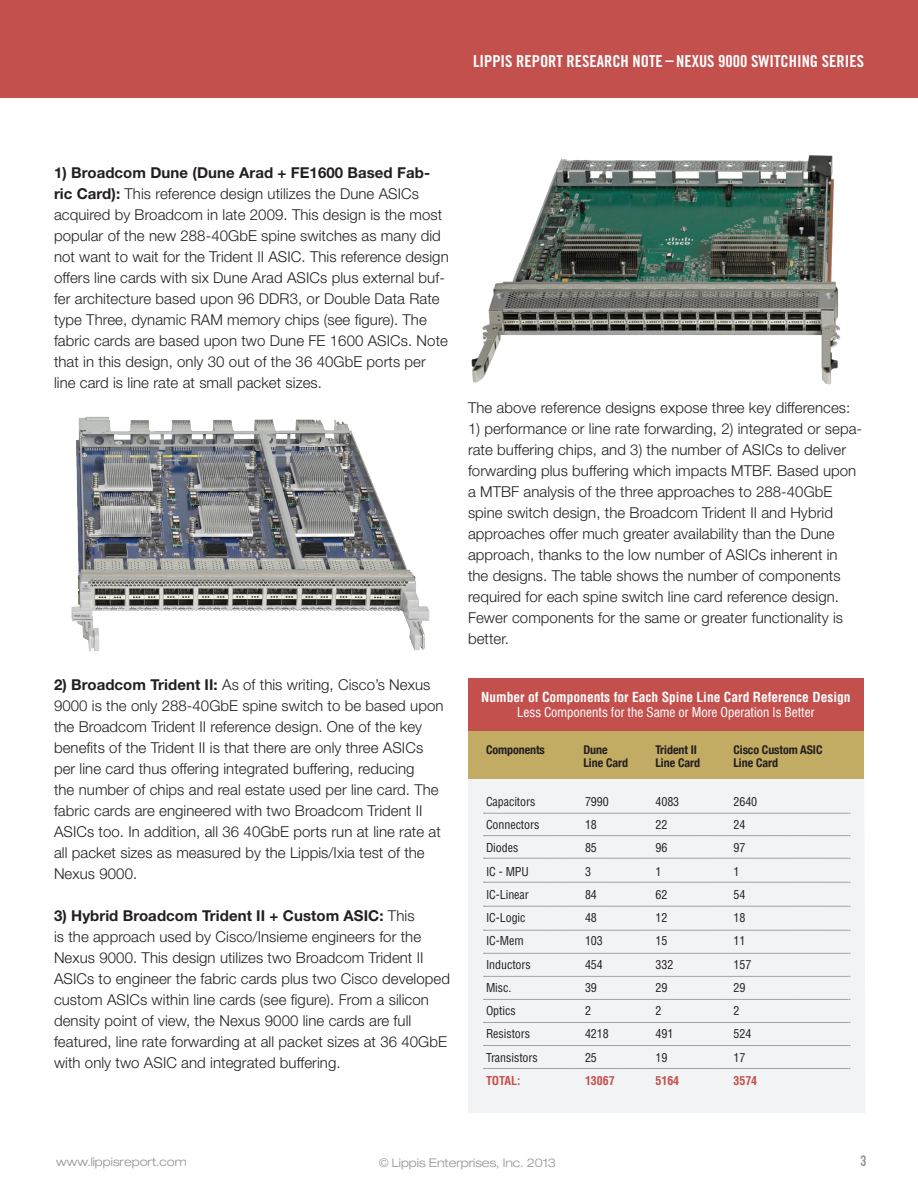
<style>
.page{position:relative;width:918px;height:1188px;background:#fff}
.page>*{position:absolute;margin:0;border:0;box-sizing:border-box;transform-origin:0 0}
.t1{font:16.5px "Trade Gothic LT Std Bd Cn 20";color:#fff}
.t2{font:300 15px/21px "Helvetica Neue LT Std";letter-spacing:.005em;color:#231f20}
.t3{font:700 15px "Helvetica Neue";letter-spacing:.005em;color:#231f20}
.t4{font:condensed 15px "Helvetica";color:#fff}
.t5{font:15px "Bebas Neue";color:#939598}
.t6{font:700 condensed 13.5px "Helvetica";color:#fff}
.t7{font:condensed 12px "Helvetica";letter-spacing:-.005em;color:#231f20}
.t8{font:700 condensed 12px "Helvetica Neue";letter-spacing:-.005em;color:#231f20}
.t9{font:300 expanded 12px "Helvetica Neue LT Std";letter-spacing:-.005em;color:#939598}
.t10{font:700 condensed 12px "Helvetica";letter-spacing:-.005em;color:#c3504d}
.s1{font-family:"Bebas Neue"}
.s2{font-family:"Helvetica Neue";font-weight:700}
.s3{font-family:"Helvetica Neue LT Std";font-weight:300}
</style>
<div class="page">
<div style="left:0;top:0;width:918px;height:98px;background:#c3504d"></div>
<img style="left:71px;top:416px;width:359px;height:235px">
<img style="left:471px;top:155px;width:369px;height:230px">
<div style="left:468px;top:778px;width:397px;height:335px;background:#f2f3f4"></div>
<div style="left:468px;top:730px;width:396px;height:48px;background:#c2ab62"></div>
<div style="left:468px;top:678px;width:396px;height:52px;background:#c3504d"></div>
<svg style="left:484px;top:813px;width:366px;height:1px"></svg>
<svg style="left:484px;top:835px;width:366px;height:1px"></svg>
<svg style="left:484px;top:858px;width:366px;height:1px"></svg>
<svg style="left:484px;top:882px;width:366px;height:1px"></svg>
<svg style="left:484px;top:906px;width:366px;height:1px"></svg>
<svg style="left:484px;top:930px;width:366px;height:1px"></svg>
<svg style="left:484px;top:953px;width:366px;height:1px"></svg>
<svg style="left:484px;top:976px;width:366px;height:1px"></svg>
<svg style="left:484px;top:999px;width:366px;height:1px"></svg>
<svg style="left:484px;top:1022px;width:366px;height:1px"></svg>
<svg style="left:484px;top:1045px;width:366px;height:1px"></svg>
<svg style="left:484px;top:1068px;width:366px;height:1px"></svg>
<p class="t1" style="left:473px;top:51px;width:392px">LIPPIS REPORT RESEARCH NOTE <span class="s1">–</span> NEXUS 9000 SWITCHING SERIES</p>
<p class="t3" style="left:54px;top:164px;width:378px">1) Broadcom Dune (Dune Arad + FE1600 Based Fab-</p>
<p class="t2" style="left:54px;top:183px;width:396px"><span class="s2">ric Card):</span> This reference design utilizes the Dune ASICs acquired by Broadcom in late 2009. This design is the most popular of the new 288-40GbE spine switches as many did not want to wait for the Trident II ASIC. This reference design offers line cards with six Dune Arad ASICs plus external buf&shy;fer architecture based upon 96 DDR3, or Double Data Rate type Three, dynamic RAM memory chips (see figure). The fabric cards are based upon two Dune FE 1600 ASICs. Note that in this design, only 30 out of the 36 40GbE ports per line card is line rate at small packet sizes.</p>
<p class="t2" style="left:54px;top:674px;width:391px"><span class="s2">2) Broadcom Trident II:</span> As of this writing, Cisco’s Nexus 9000 is the only 288-40GbE spine switch to be based upon the Broadcom Trident II reference design. One of the key benefits of the Trident II is that there are only three ASICs per line card thus offering integrated buffering, reducing<br>the number of chips and real estate used per line card. The fabric cards are engineered with two Broadcom Trident II ASICs too. In addition, all 36 40GbE ports run at line rate at all packet sizes as measured by the Lippis/Ixia test of the Nexus 9000.</p>
<p class="t3" style="left:54px;top:906px;width:362px">3) Hybrid Broadcom Trident II + Custom ASIC: <span class="s3">This</span></p>
<p class="t2" style="left:54px;top:926px;width:397px">is the approach used by Cisco/Insieme engineers for the Nexus 9000. This design utilizes two Broadcom Trident II ASICs to engineer the fabric cards plus two Cisco developed custom ASICs within line cards (see figure). From a silicon density point of view, the Nexus 9000 line cards are full featured, line rate forwarding at all packet sizes at 36 40GbE with only two ASIC and integrated buffering.</p>
<p class="t2" style="left:468px;top:397px;width:384px">The above reference designs expose three key differences:</p>
<p class="t2" style="left:468px;top:418px;width:396px">1) performance or line rate forwarding, 2) integrated or sepa&shy;rate buffering chips, and 3) the number of ASICs to deliver forwarding plus buffering which impacts MTBF. Based upon a MTBF analysis of the three approaches to 288-40GbE spine switch design, the Broadcom Trident II and Hybrid approaches offer much greater availability than the Dune approach, thanks to the low number of ASICs inherent in<br>the designs. The table shows the number of components required for each spine switch line card reference design.<br>Fewer components for the same or greater functionality is better.</p>
<p class="t6" style="left:481px;top:688px;width:371px">Number of Components for Each Spine Line Card Reference Design</p>
<p class="t4" style="left:517px;top:702px;width:299px">Less Components for the Same or More Operation Is Better</p>
<p class="t8" style="left:486px;top:742px;width:60px">Components</p>
<p class="t8" style="left:584px;top:742px;width:26px">Dune</p>
<p class="t8" style="left:656px;top:742px;width:43px">Trident II</p>
<p class="t8" style="left:734px;top:742px;width:90px">Cisco Custom ASIC</p>
<p class="t8" style="left:584px;top:756px;width:46px">Line Card</p>
<p class="t8" style="left:656px;top:756px;width:46px">Line Card</p>
<p class="t8" style="left:734px;top:756px;width:46px">Line Card</p>
<p class="t7" style="left:486px;top:794px;width:51px">Capacitors</p>
<p class="t7" style="left:585px;top:794px;width:25px">7990</p>
<p class="t7" style="left:656px;top:794px;width:25px">4083</p>
<p class="t7" style="left:734px;top:794px;width:25px">2640</p>
<p class="t7" style="left:486px;top:817px;width:55px">Connectors</p>
<p class="t7" style="left:585px;top:817px;width:13px">18</p>
<p class="t7" style="left:656px;top:817px;width:13px">22</p>
<p class="t7" style="left:734px;top:817px;width:13px">24</p>
<p class="t7" style="left:486px;top:841px;width:34px">Diodes</p>
<p class="t7" style="left:585px;top:841px;width:13px">85</p>
<p class="t7" style="left:656px;top:841px;width:13px">96</p>
<p class="t7" style="left:734px;top:841px;width:13px">97</p>
<p class="t7" style="left:486px;top:864px;width:44px">IC - MPU</p>
<p class="t7" style="left:585px;top:864px;width:7px">3</p>
<p class="t7" style="left:656px;top:864px;width:7px">1</p>
<p class="t7" style="left:734px;top:864px;width:7px">1</p>
<p class="t7" style="left:486px;top:887px;width:44px">IC-Linear</p>
<p class="t7" style="left:585px;top:887px;width:13px">84</p>
<p class="t7" style="left:656px;top:887px;width:13px">62</p>
<p class="t7" style="left:734px;top:887px;width:13px">54</p>
<p class="t7" style="left:486px;top:910px;width:41px">IC-Logic</p>
<p class="t7" style="left:585px;top:910px;width:13px">48</p>
<p class="t7" style="left:656px;top:910px;width:13px">12</p>
<p class="t7" style="left:734px;top:910px;width:13px">18</p>
<p class="t7" style="left:486px;top:933px;width:39px">IC-Mem</p>
<p class="t7" style="left:585px;top:933px;width:19px">103</p>
<p class="t7" style="left:656px;top:933px;width:13px">15</p>
<p class="t7" style="left:734px;top:933px;width:13px">11</p>
<p class="t7" style="left:486px;top:957px;width:46px">Inductors</p>
<p class="t7" style="left:585px;top:957px;width:19px">454</p>
<p class="t7" style="left:656px;top:957px;width:19px">332</p>
<p class="t7" style="left:734px;top:957px;width:19px">157</p>
<p class="t7" style="left:486px;top:980px;width:27px">Misc.</p>
<p class="t7" style="left:585px;top:980px;width:13px">39</p>
<p class="t7" style="left:656px;top:980px;width:13px">29</p>
<p class="t7" style="left:734px;top:980px;width:13px">29</p>
<p class="t7" style="left:486px;top:1003px;width:31px">Optics</p>
<p class="t7" style="left:585px;top:1003px;width:7px">2</p>
<p class="t7" style="left:656px;top:1003px;width:7px">2</p>
<p class="t7" style="left:734px;top:1003px;width:7px">2</p>
<p class="t7" style="left:486px;top:1026px;width:46px">Resistors</p>
<p class="t7" style="left:585px;top:1026px;width:25px">4218</p>
<p class="t7" style="left:656px;top:1026px;width:19px">491</p>
<p class="t7" style="left:734px;top:1026px;width:19px">524</p>
<p class="t7" style="left:486px;top:1050px;width:53px">Transistors</p>
<p class="t7" style="left:585px;top:1050px;width:13px">25</p>
<p class="t7" style="left:656px;top:1050px;width:13px">19</p>
<p class="t7" style="left:734px;top:1050px;width:13px">17</p>
<p class="t10" style="left:486px;top:1073px;width:36px">TOTAL:</p>
<p class="t10" style="left:585px;top:1073px;width:31px">13067</p>
<p class="t10" style="left:656px;top:1073px;width:25px">5164</p>
<p class="t10" style="left:734px;top:1073px;width:25px">3574</p>
<p class="t9" style="left:56px;top:1155px;width:132px">www.lippisreport.com</p>
<p class="t9" style="left:379px;top:1156px;width:178px">© Lippis Enterprises, Inc. 2013</p>
<p class="t5" style="left:861px;top:1153px;width:7px">3</p>
</div>
